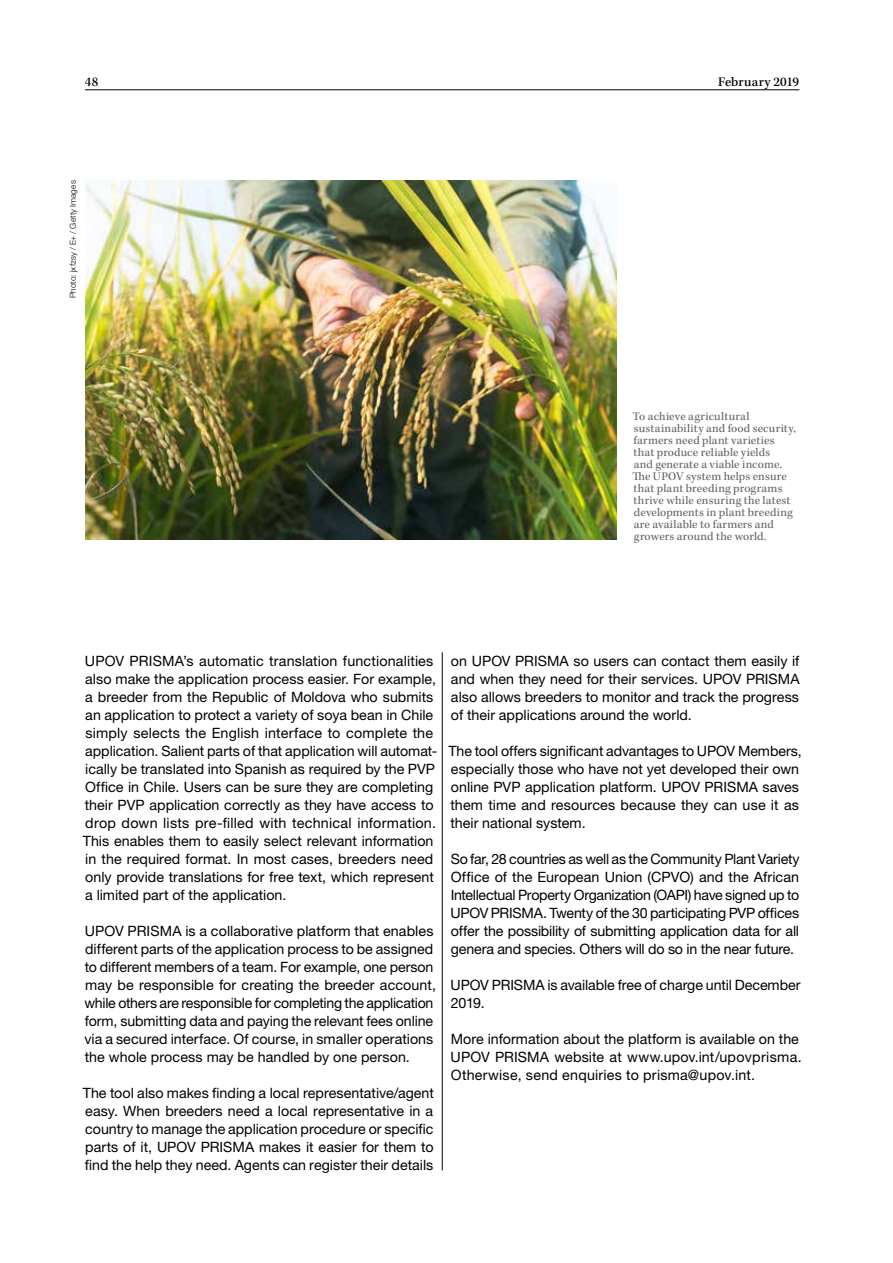
<style>
.page{position:relative;width:893px;height:1263px;background:#fff}
.page>*{position:absolute;margin:0;border:0;box-sizing:border-box;transform-origin:0 0}
.t1{font:14.25px/18px "Helvetica Neue LT Std";color:#000}
.t2{font:500 13.5px "Kepler Std";letter-spacing:.015em;color:#000}
.t3{font:12px/12px "Kepler Std";letter-spacing:.015em;color:#646363}
.t4{font:300 8.25px "Helvetica Neue LT Std";letter-spacing:.01em;color:#000}
</style>
<div class="page">
<hr style="left:85px;top:90px;width:714px;height:1px;background:#000">
<hr style="left:442px;top:652px;width:1px;height:518px;background:#000">
<img style="left:85px;top:180px;width:532px;height:360px">
<p class="t2" style="left:85px;top:74px;width:15px">48</p>
<p class="t2" style="left:718px;top:74px;width:83px">February 2019</p>
<p class="t4" style="left:68px;top:298px;width:119px;rotate:-90deg">Photo: jxfzsy / E+ / Getty Images</p>
<p class="t3" style="left:632px;top:411px;width:165px">To achieve agricultural sustainability and food security, farmers need plant varieties that produce reliable yields<br>and generate a viable income.<br>The UPOV system helps ensure that plant breeding programs thrive while ensuring the latest developments in plant breeding are available to farmers and growers around the world.</p>
<p class="t1" style="left:83px;top:652px;width:356px">UPOV PRISMA’s automatic translation functionalities also make the application process easier. For example, a breeder from the Republic of Moldova who submits an application to protect a variety of soya bean in Chile simply selects the English interface to complete the application. Salient parts of that application will automat&shy;ically be translated into Spanish as required by the PVP Office in Chile. Users can be sure they are completing their PVP application correctly as they have access to drop down lists pre-filled with technical information.<br>This enables them to easily select relevant information in the required format. In most cases, breeders need only provide translations for free text, which represent a limited part of the application.</p>
<p class="t1" style="left:84px;top:922px;width:353px">UPOV PRISMA is a collaborative platform that enables different parts of the application process to be assigned to different members of a team. For example, one person may be responsible for creating the breeder account, while others are responsible for completing the application form, submitting data and paying the relevant fees online via a secured interface. Of course, in smaller operations the whole process may be handled by one person.</p>
<p class="t1" style="left:83px;top:1084px;width:353px;text-align:justify">The tool also makes finding a local representative/agent easy. When breeders need a local representative in a country to manage the application procedure or specific parts of it, UPOV PRISMA makes it easier for them to find the help they need. Agents can register their details</p>
<p class="t1" style="left:451px;top:652px;width:350px;text-align:justify">on UPOV PRISMA so users can contact them easily if and when they need for their services. UPOV PRISMA also allows breeders to monitor and track the progress of their applications around the world.</p>
<p class="t1" style="left:448px;top:742px;width:355px">The tool offers significant advantages to UPOV Members, especially those who have not yet developed their own online PVP application platform. UPOV PRISMA saves them time and resources because they can use it as their national system.</p>
<p class="t1" style="left:451px;top:850px;width:351px;text-align:justify">So far, 28 countries as well as the Community Plant Variety Office of the European Union (CPVO) and the African Intellectual Property Organization (OAPI) have signed up to UPOV PRISMA. Twenty of the 30 participating PVP offices offer the possibility of submitting application data for all genera and species. Others will do so in the near future.</p>
<p class="t1" style="left:451px;top:976px;width:351px">UPOV PRISMA is available free of charge until December<br>2019.</p>
<p class="t1" style="left:451px;top:1030px;width:353px">More information about the platform is available on the<br>UPOV PRISMA website at www.upov.int/upovprisma.<br>Otherwise, send enquiries to prisma@upov.int.</p>
</div>
